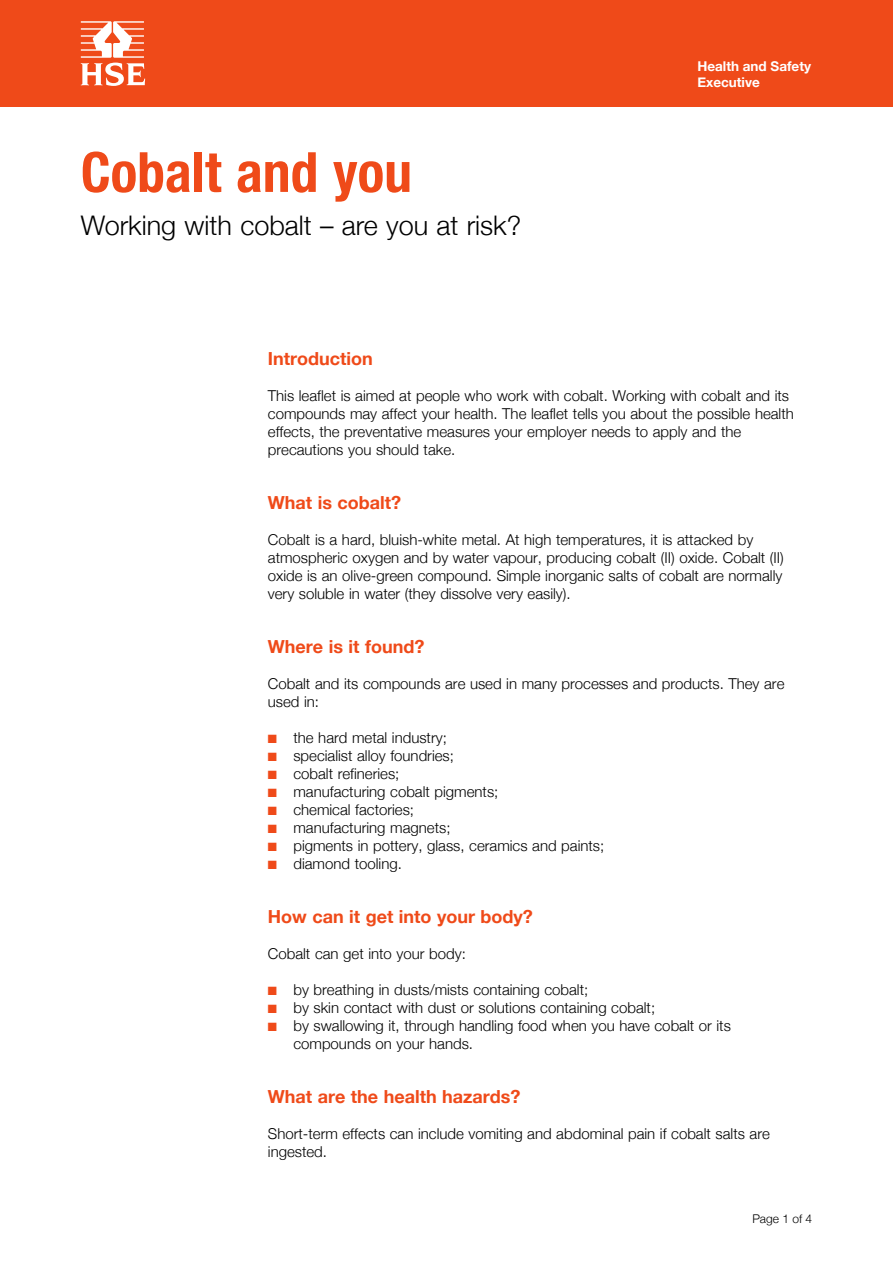
<style>
.page{position:relative;width:893px;height:1263px;background:#fff}
.page>*{position:absolute;margin:0;border:0;box-sizing:border-box;transform-origin:0 0}
.H__title_A4{font:700 condensed 55.5px "Helvetica Neue";color:#ef4a19}
.H6__subtitle_A4{font:300 27px "Helvetica Neue";color:#000}
.H2__A_head{font:700 18px "Helvetica Neue";color:#ef4a19}
.P__bodytext{font:300 15px/18px "Helvetica Neue";color:#000}
.t1{font:700 13.5px/15.8px "Helvetica Neue";color:#fff}
.t2{font:300 12px "Helvetica Neue";color:#000}
.s1{color:#ef4a19}
</style>
<div class="page">
<div style="left:0;top:0;width:893px;height:106px;background:#ef4a19"></div>
<svg style="left:81px;top:21px;width:64px;height:65px"></svg>
<p class="H__title_A4" style="left:81px;top:139px;width:333px">Cobalt and you</p>
<p class="H6__subtitle_A4" style="left:81px;top:203px;width:442px">Working with cobalt – are you at risk?</p>
<p class="t1" style="left:697px;top:59px;width:115px">Health and Safety<br>Executive</p>
<p class="H2__A_head" style="left:268px;top:344px;width:106px">Introduction</p>
<p class="P__bodytext" style="left:268px;top:386px;width:527px">This leaflet is aimed at people who work with cobalt. Working with cobalt and its compounds may affect your health. The leaflet tells you about the possible health effects, the preventative measures your employer needs to apply and the precautions you should take.</p>
<p class="H2__A_head" style="left:268px;top:488px;width:135px">What is cobalt?</p>
<p class="P__bodytext" style="left:268px;top:530px;width:517px">Cobalt is a hard, bluish-white metal. At high temperatures, it is attacked by atmospheric oxygen and by water vapour, producing cobalt (II) oxide. Cobalt (II) oxide is an olive-green compound. Simple inorganic salts of cobalt are normally very soluble in water (they dissolve very easily).</p>
<p class="H2__A_head" style="left:268px;top:632px;width:158px">Where is it found?</p>
<p class="P__bodytext" style="left:268px;top:674px;width:518px">Cobalt and its compounds are used in many processes and products. They are used in:</p>
<p class="P__bodytext" style="left:268px;top:728px;width:181px"><span class="s1">■</span> the hard metal industry;</p>
<p class="P__bodytext" style="left:268px;top:746px;width:188px"><span class="s1">■</span> specialist alloy foundries;</p>
<p class="P__bodytext" style="left:268px;top:764px;width:133px"><span class="s1">■</span> cobalt refineries;</p>
<p class="P__bodytext" style="left:268px;top:782px;width:232px"><span class="s1">■</span> manufacturing cobalt pigments;</p>
<p class="P__bodytext" style="left:268px;top:800px;width:148px"><span class="s1">■</span> chemical factories;</p>
<p class="P__bodytext" style="left:268px;top:818px;width:184px"><span class="s1">■</span> manufacturing magnets;</p>
<p class="P__bodytext" style="left:268px;top:836px;width:338px"><span class="s1">■</span> pigments in pottery, glass, ceramics and paints;</p>
<p class="P__bodytext" style="left:268px;top:854px;width:136px"><span class="s1">■</span> diamond tooling.</p>
<p class="H2__A_head" style="left:268px;top:902px;width:267px">How can it get into your body?</p>
<p class="P__bodytext" style="left:268px;top:944px;width:199px">Cobalt can get into your body:</p>
<p class="P__bodytext" style="left:268px;top:980px;width:322px"><span class="s1">■</span> by breathing in dusts/mists containing cobalt;</p>
<p class="P__bodytext" style="left:268px;top:998px;width:389px"><span class="s1">■</span> by skin contact with dust or solutions containing cobalt;</p>
<p class="P__bodytext" style="left:293px;top:1016px;width:439px;text-indent:-26px"><span class="s1">■</span> by swallowing it, through handling food when you have cobalt or its compounds on your hands.</p>
<p class="H2__A_head" style="left:268px;top:1082px;width:254px">What are the health hazards?</p>
<p class="P__bodytext" style="left:268px;top:1124px;width:503px">Short-term effects can include vomiting and abdominal pain if cobalt salts are ingested.</p>
<p class="t2" style="left:752px;top:1208px;width:61px">Page 1 of 4</p>
</div>
